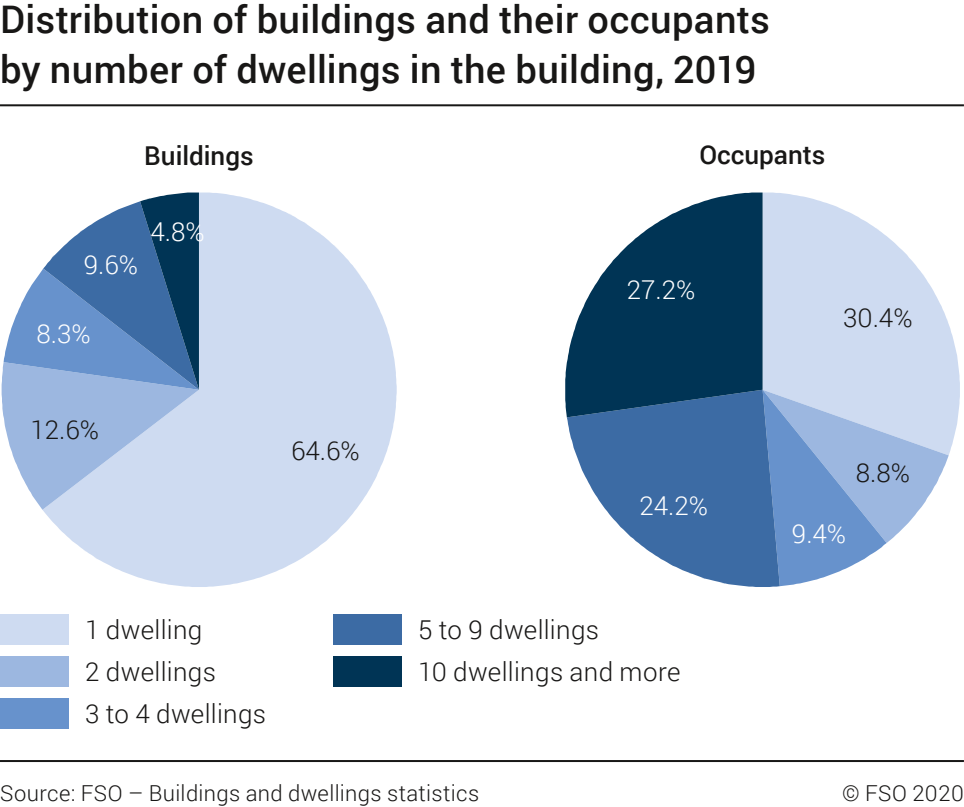
<style>
.page{position:relative;width:964px;height:807px;background:#fff}
.page>*{position:absolute;margin:0;border:0;box-sizing:border-box;transform-origin:0 0}
.t1{font:500 38px/50px "Roboto";letter-spacing:.01em;color:#181716}
.t2{font:300 26px/42px "Roboto";letter-spacing:.01em;color:#181716}
.t3{font:300 26px "Roboto";color:#fff}
.t4{font:500 26px "Roboto";color:#181716}
.t5{font:300 22px "Roboto";letter-spacing:.02em;color:#181716}
</style>
<div class="page">
<hr style="left:0;top:104px;width:963px;height:2px;background:#181716">
<hr style="left:0;top:760px;width:963px;height:2px;background:#181716">
<svg style="left:43px;top:192px;width:353px;height:395px;fill:#cedbf1"></svg>
<svg style="left:2px;top:192px;width:197px;height:318px"></svg>
<div style="left:0;top:614px;width:68px;height:30px;background:#cedbf1"></div>
<div style="left:0;top:656px;width:68px;height:30px;background:#9cb7e0"></div>
<div style="left:0;top:698px;width:68px;height:30px;background:#6792cc"></div>
<div style="left:333px;top:614px;width:68px;height:30px;background:#3c6ba4"></div>
<div style="left:333px;top:656px;width:68px;height:30px;background:#003455"></div>
<svg style="left:762px;top:192px;width:197px;height:263px;fill:#cedbf1"></svg>
<svg style="left:779px;top:390px;width:169px;height:196px"></svg>
<svg style="left:566px;top:390px;width:213px;height:197px;fill:#3c6ba4"></svg>
<svg style="left:565px;top:192px;width:197px;height:225px;fill:#003455"></svg>
<h1 class="t1" style="left:0;top:-7px;width:771px">Distribution of buildings and their occupants by number of dwellings in the building, 2019</h1>
<p class="t4" style="left:144px;top:137px;width:111px">Buildings</p>
<p class="t3" style="left:84px;top:247px;width:56px">9.6%</p>
<p class="t3" style="left:150px;top:214px;width:56px">4.8%</p>
<p class="t3" style="left:36px;top:315px;width:56px">8.3%</p>
<p class="t2" style="left:30px;top:408px;width:70px">12.6%</p>
<p class="t2" style="left:291px;top:428px;width:70px">64.6%</p>
<p class="t4" style="left:699px;top:136px;width:127px">Occupants</p>
<p class="t3" style="left:626px;top:272px;width:70px">27.2%</p>
<p class="t3" style="left:639px;top:488px;width:70px">24.2%</p>
<p class="t2" style="left:842px;top:296px;width:71px">30.4%</p>
<p class="t2" style="left:855px;top:451px;width:56px">8.8%</p>
<p class="t3" style="left:791px;top:515px;width:56px">9.4%</p>
<p class="t2" style="left:85px;top:608px;width:182px">1 dwelling<br>2 dwellings<br>3 to 4 dwellings</p>
<p class="t2" style="left:418px;top:608px;width:264px">5 to 9 dwellings<br>10 dwellings and more</p>
<p class="t5" style="left:0;top:778px;width:481px">Source: FSO – Buildings and dwellings statistics</p>
<p class="t5" style="left:841px;top:778px;width:123px">© FSO 2020</p>
</div>
